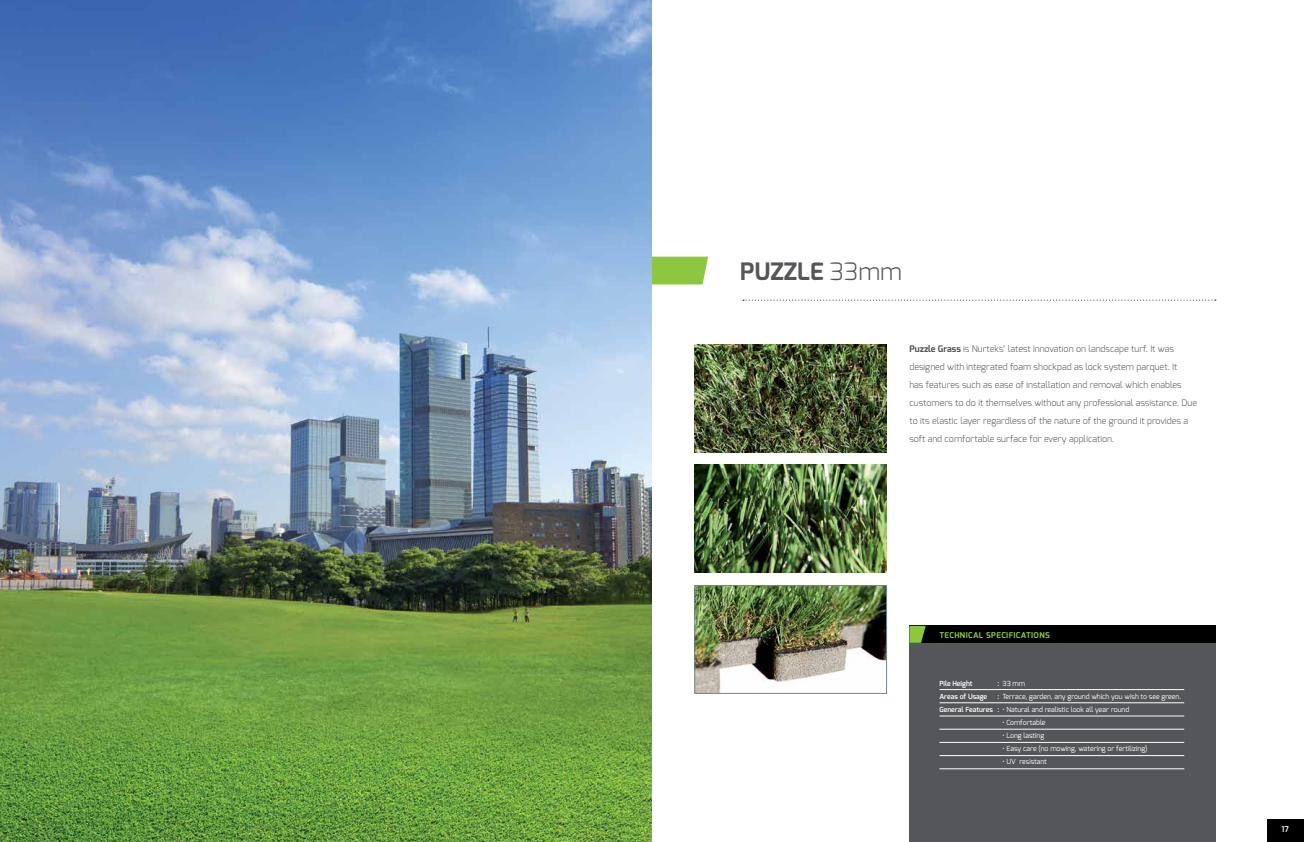
<style>
.page{position:relative;width:1304px;height:842px;background:#fff}
.page>*{position:absolute;margin:0;border:0;box-sizing:border-box;transform-origin:0 0}
.t1{font:700 24px "Exo";color:#55565a}
.t2{font:300 9px/18px "Exo";color:#55565a}
.t3{font:700 8px "Exo";letter-spacing:.05em;color:#8dc63f}
.t4{font:600 8px "Exo";color:#fff}
.t5{font:7px/13px "Exo";color:#fff}
.t6{font:600 7px "Exo";color:#fff}
.s1{font-weight:300}
.s2{font-weight:700}
.s3{font-weight:600}
</style>
<div class="page">
<img style="left:695px;top:344px;width:192px;height:108px">
<img style="left:695px;top:465px;width:192px;height:108px">
<img style="left:697px;top:587px;width:188px;height:104px">
<div style="left:695px;top:585px;width:192px;height:108px;border:1px solid #748792"></div>
<svg style="left:743px;top:300px;width:473px;height:1px"></svg>
<div style="left:652px;top:257px;width:56px;height:27px;background:#8dc63f"></div>
<div style="left:909px;top:626px;width:306px;height:216px;background:#55565a"></div>
<hr style="left:939px;top:689px;width:245px;height:1px;background:#fff">
<hr style="left:939px;top:703px;width:245px;height:1px;background:#fff">
<hr style="left:939px;top:716px;width:245px;height:1px;background:#fff">
<hr style="left:939px;top:729px;width:245px;height:1px;background:#fff">
<hr style="left:939px;top:742px;width:245px;height:1px;background:#fff">
<hr style="left:939px;top:755px;width:245px;height:1px;background:#fff">
<hr style="left:939px;top:769px;width:245px;height:1px;background:#fff">
<div style="left:909px;top:626px;width:306px;height:17px;background:#000"></div>
<svg style="left:909px;top:626px;width:17px;height:17px"></svg>
<img style="left:0;top:0;width:652px;height:842px">
<div style="left:1267px;top:819px;width:37px;height:23px;background:#000"></div>
<h1 class="t1" style="left:740px;top:256px;width:163px">PUZZLE <span class="s1">33mm</span></h1>
<p class="t2" style="left:909px;top:339px;width:289px"><span class="s2">Puzzle Grass</span> is Nurteks’ latest innovation on landscape turf. It was designed with integrated foam shockpad as lock system parquet. It<br>has features such as ease of installation and removal which enables customers to do it themselves without any professional assistance. Due to its elastic layer regardless of the nature of the ground it provides a soft and comfortable surface for every application.</p>
<p class="t3" style="left:939px;top:630px;width:112px">TECHNICAL SPECIFICATIONS</p>
<p class="t6" style="left:939px;top:679px;width:34px">Pile Height</p>
<p class="t5" style="left:997px;top:677px;width:29px"><span class="s3">:</span> 33 mm</p>
<p class="t6" style="left:939px;top:692px;width:49px">Areas of Usage</p>
<p class="t5" style="left:939px;top:690px;width:243px;text-indent:58px"><span class="s3">:</span> Terrace, garden, any ground which you wish to see green.<br><span class="s3">General Features :</span> • Natural and realistic look all year round</p>
<p class="t5" style="left:1002px;top:716px;width:44px">• Comfortable</p>
<p class="t5" style="left:1002px;top:729px;width:43px">• Long lasting</p>
<p class="t5" style="left:1002px;top:742px;width:147px">• Easy care (no mowing, watering or fertilizing)</p>
<p class="t5" style="left:1002px;top:755px;width:46px">• UV resistant</p>
<p class="t4" style="left:1282px;top:824px;width:9px">17</p>
</div>
